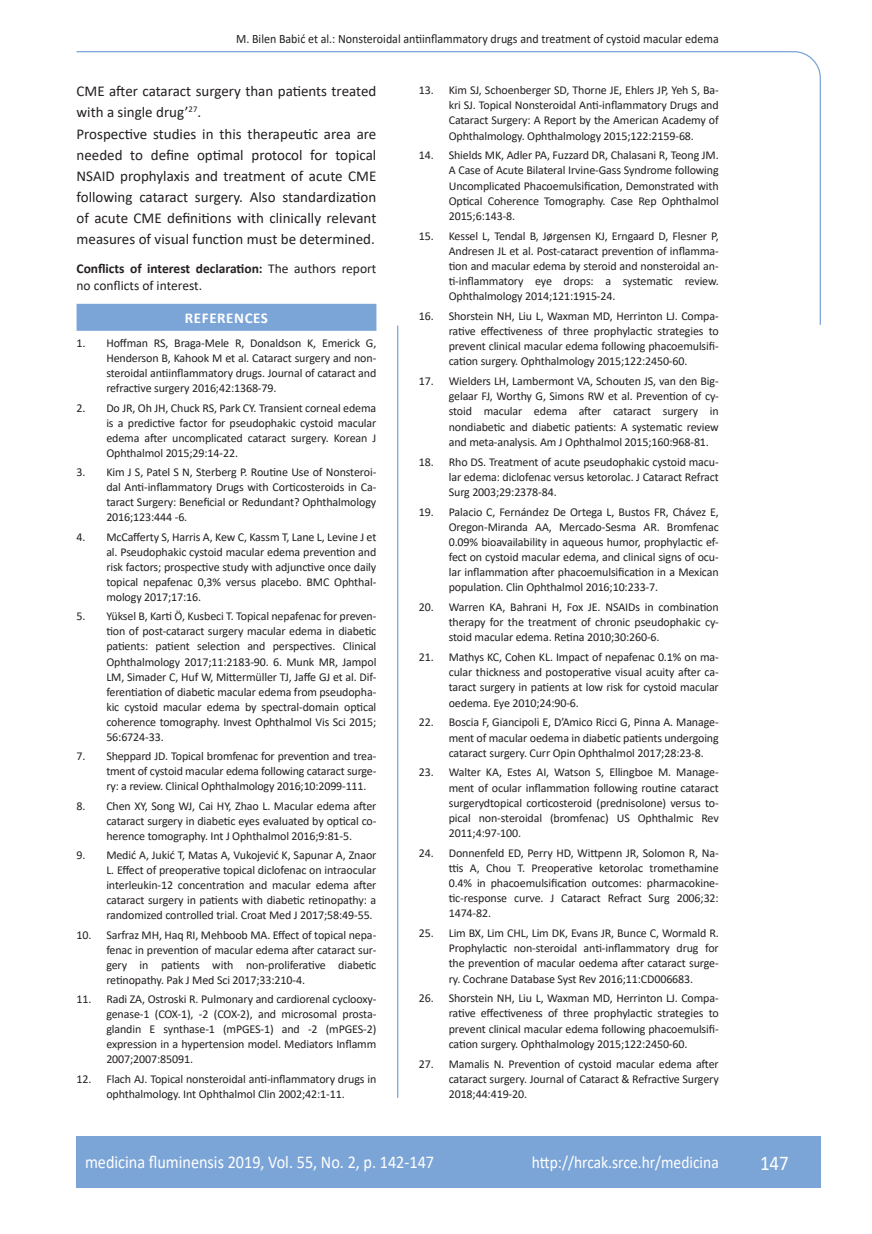
<style>
.page{position:relative;width:872px;height:1234px;background:#fff}
.page>*{position:absolute;margin:0;border:0;box-sizing:border-box;transform-origin:0 0}
.t1{font:21px "Calibri";color:#fff;scale:.9 1}
.t2{font:18px "Calibri";color:#fff;scale:.9 1}
.t3{font:17.25px "Calibri";color:#fff;scale:.9 1}
.osnovni_tekst_engl{font:15px/21px "Calibri";color:#231f20}
.naslov_ruler{font:700 15px "Calibri";letter-spacing:.04em;color:#fff}
.izjava{font:13.5px/16.5px "Calibri";color:#231f20}
.glava{font:12.75px "Calibri";color:#231f20;scale:.94 1}
.literatura{font:12px/15.1px "Calibri";letter-spacing:-.01em;color:#231f20;text-align:justify}
.s1{font-weight:700}
</style>
<div class="page">
<svg style="left:76px;top:51px;width:745px;height:275px"></svg>
<hr style="left:397px;top:325px;width:1px;height:772px;background:#7ca5d7">
<div style="left:77px;top:1135px;width:744px;height:51px;background:#7ca5d7"></div>
<div style="left:77px;top:304px;width:299px;height:27px;background:#7ca5d7"></div>
<p class="glava" style="left:236px;top:29px;width:515px">M. Bilen Babić et al.: Nonsteroidal antiinflammatory drugs and treatment of cystoid macular edema</p>
<p class="osnovni_tekst_engl" style="left:77px;top:80px;width:301px">CME after cataract surgery than patients treated with a single drug’<sup>27</sup>.</p>
<p class="osnovni_tekst_engl" style="left:77px;top:123px;width:301px;text-align:justify">Prospective studies in this therapeutic area are needed to define optimal protocol for topical NSAID prophylaxis and treatment of acute CME following cataract surgery. Also standardization of acute CME definitions with clinically relevant measures of visual function must be determined.</p>
<p class="izjava" style="left:77px;top:260px;width:301px"><span class="s1">Conflicts of interest declaration:</span> The authors report no conflicts of interest.</p>
<p class="naslov_ruler" style="left:185px;top:307px;width:85px">REFERENCES</p>
<p class="literatura" style="left:106px;top:335px;width:271px;text-indent:-30px">1. Hoffman RS, Braga-Mele R, Donaldson K, Emerick G, Henderson B, Kahook M et al. Cataract surgery and non&shy;steroidal antiinflammatory drugs. Journal of cataract and refractive surgery 2016;42:1368-79.</p>
<p class="literatura" style="left:106px;top:400px;width:271px;text-indent:-30px">2. Do JR, Oh JH, Chuck RS, Park CY. Transient corneal edema is a predictive factor for pseudophakic cystoid macular edema after uncomplicated cataract surgery. Korean J Ophthalmol 2015;29:14-22.</p>
<p class="literatura" style="left:106px;top:464px;width:271px;text-indent:-30px">3. Kim J S, Patel S N, Sterberg P. Routine Use of Nonsteroi&shy;dal Anti-inflammatory Drugs with Corticosteroids in Ca&shy;taract Surgery: Beneficial or Redundant? Ophthalmology 2016;123:444 -6.</p>
<p class="literatura" style="left:106px;top:529px;width:271px;text-indent:-30px">4. McCafferty S, Harris A, Kew C, Kassm T, Lane L, Levine J et al. Pseudophakic cystoid macular edema prevention and risk factors; prospective study with adjunctive once daily topical nepafenac 0,3% versus placebo. BMC Ophthal&shy;mology 2017;17:16.</p>
<p class="literatura" style="left:106px;top:608px;width:271px;text-indent:-30px">5. Yüksel B, Karti Ö, Kusbeci T. Topical nepafenac for preven&shy;tion of post-cataract surgery macular edema in diabetic patients: patient selection and perspectives. Clinical Ophthalmology 2017;11:2183-90. 6. Munk MR, Jampol LM, Simader C, Huf W, Mittermüller TJ, Jaffe GJ et al. Dif&shy;ferentiation of diabetic macular edema from pseudopha&shy;kic cystoid macular edema by spectral-domain optical coherence tomography. Invest Ophthalmol Vis Sci 2015; 56:6724-33.</p>
<p class="literatura" style="left:106px;top:748px;width:271px;text-indent:-30px">7. Sheppard JD. Topical bromfenac for prevention and trea&shy;tment of cystoid macular edema following cataract surge&shy;ry: a review. Clinical Ophthalmology 2016;10:2099-111.</p>
<p class="literatura" style="left:106px;top:797px;width:271px;text-indent:-30px">8. Chen XY, Song WJ, Cai HY, Zhao L. Macular edema after cataract surgery in diabetic eyes evaluated by optical co&shy;herence tomography. Int J Ophthalmol 2016;9:81-5.</p>
<p class="literatura" style="left:106px;top:847px;width:271px;text-indent:-30px">9. Medić A, Jukić T, Matas A, Vukojević K, Sapunar A, Znaor L. Effect of preoperative topical diclofenac on intraocular interleukin-12 concentration and macular edema after cataract surgery in patients with diabetic retinopathy: a randomized controlled trial. Croat Med J 2017;58:49-55.</p>
<p class="literatura" style="left:106px;top:926px;width:271px;text-indent:-30px">10. Sarfraz MH, Haq RI, Mehboob MA. Effect of topical nepa&shy;fenac in prevention of macular edema after cataract sur&shy;gery in patients with non-proliferative diabetic retinopathy. Pak J Med Sci 2017;33:210-4.</p>
<p class="literatura" style="left:106px;top:991px;width:271px;text-indent:-30px">11. Radi ZA, Ostroski R. Pulmonary and cardiorenal cyclooxy&shy;genase-1 (COX-1), -2 (COX-2), and microsomal prosta&shy;glandin E synthase-1 (mPGES-1) and -2 (mPGES-2) expression in a hypertension model. Mediators Inflamm 2007;2007:85091.</p>
<p class="literatura" style="left:77px;top:1070px;width:301px;text-align:center">12. Flach AJ. Topical nonsteroidal anti-inflammatory drugs in ophthalmology. Int Ophthalmol Clin 2002;42:1-11.</p>
<p class="literatura" style="left:449px;top:82px;width:271px;text-indent:-30px">13. Kim SJ, Schoenberger SD, Thorne JE, Ehlers JP, Yeh S, Ba&shy;kri SJ. Topical Nonsteroidal Anti-inflammatory Drugs and Cataract Surgery: A Report by the American Academy of Ophthalmology. Ophthalmology 2015;122:2159-68.</p>
<p class="literatura" style="left:449px;top:147px;width:271px;text-indent:-30px">14. Shields MK, Adler PA, Fuzzard DR, Chalasani R, Teong JM.<br>A Case of Acute Bilateral Irvine-Gass Syndrome following Uncomplicated Phacoemulsification, Demonstrated with Optical Coherence Tomography. Case Rep Ophthalmol 2015;6:143-8.</p>
<p class="literatura" style="left:449px;top:228px;width:271px;text-indent:-30px">15. Kessel L, Tendal B, Jørgensen KJ, Erngaard D, Flesner P, Andresen JL et al. Post-cataract prevention of inflamma&shy;tion and macular edema by steroid and nonsteroidal an&shy;ti-inflammatory eye drops: a systematic review.<br>Ophthalmology 2014;121:1915-24.</p>
<p class="literatura" style="left:449px;top:308px;width:271px;text-indent:-30px">16. Shorstein NH, Liu L, Waxman MD, Herrinton LJ. Compa&shy;rative effectiveness of three prophylactic strategies to prevent clinical macular edema following phacoemulsifi&shy;cation surgery. Ophthalmology 2015;122:2450-60.</p>
<p class="literatura" style="left:449px;top:373px;width:271px;text-indent:-30px">17. Wielders LH, Lambermont VA, Schouten JS, van den Big&shy;gelaar FJ, Worthy G, Simons RW et al. Prevention of cy&shy;stoid macular edema after cataract surgery in nondiabetic and diabetic patients: A systematic review and meta-analysis. Am J Ophthalmol 2015;160:968-81.</p>
<p class="literatura" style="left:449px;top:453px;width:271px;text-indent:-30px">18. Rho DS. Treatment of acute pseudophakic cystoid macu&shy;lar edema: diclofenac versus ketorolac. J Cataract Refract Surg 2003;29:2378-84.</p>
<p class="literatura" style="left:449px;top:503px;width:271px;text-indent:-30px">19. Palacio C, Fernández De Ortega L, Bustos FR, Chávez E, Oregon-Miranda AA, Mercado-Sesma AR. Bromfenac 0.09% bioavailability in aqueous humor, prophylactic ef&shy;fect on cystoid macular edema, and clinical signs of ocu&shy;lar inflammation after phacoemulsification in a Mexican population. Clin Ophthalmol 2016;10:233-7.</p>
<p class="literatura" style="left:449px;top:599px;width:271px;text-indent:-30px">20. Warren KA, Bahrani H, Fox JE. NSAIDs in combination therapy for the treatment of chronic pseudophakic cy&shy;stoid macular edema. Retina 2010;30:260-6.</p>
<p class="literatura" style="left:449px;top:649px;width:271px;text-indent:-30px">21. Mathys KC, Cohen KL. Impact of nepafenac 0.1% on ma&shy;cular thickness and postoperative visual acuity after ca&shy;taract surgery in patients at low risk for cystoid macular oedema. Eye 2010;24:90-6.</p>
<p class="literatura" style="left:449px;top:714px;width:271px;text-indent:-30px">22. Boscia F, Giancipoli E, D’Amico Ricci G, Pinna A. Manage&shy;ment of macular oedema in diabetic patients undergoing cataract surgery. Curr Opin Ophthalmol 2017;28:23-8.</p>
<p class="literatura" style="left:449px;top:764px;width:271px;text-indent:-30px">23. Walter KA, Estes AI, Watson S, Ellingboe M. Manage&shy;ment of ocular inflammation following routine cataract surgerydtopical corticosteroid (prednisolone) versus to&shy;pical non-steroidal (bromfenac) US Ophthalmic Rev 2011;4:97-100.</p>
<p class="literatura" style="left:449px;top:844px;width:271px;text-indent:-30px">24. Donnenfeld ED, Perry HD, Wittpenn JR, Solomon R, Na&shy;ttis A, Chou T. Preoperative ketorolac tromethamine 0.4% in phacoemulsification outcomes: pharmacokine&shy;tic-response curve. J Cataract Refract Surg 2006;32:<br>1474-82.</p>
<p class="literatura" style="left:449px;top:925px;width:271px;text-indent:-30px">25. Lim BX, Lim CHL, Lim DK, Evans JR, Bunce C, Wormald R.<br>Prophylactic non-steroidal anti-inflammatory drug for the prevention of macular oedema after cataract surge&shy;ry. Cochrane Database Syst Rev 2016;11:CD006683.</p>
<p class="literatura" style="left:449px;top:990px;width:271px;text-indent:-30px">26. Shorstein NH, Liu L, Waxman MD, Herrinton LJ. Compa&shy;rative effectiveness of three prophylactic strategies to prevent clinical macular edema following phacoemulsifi&shy;cation surgery. Ophthalmology 2015;122:2450-60.</p>
<p class="literatura" style="left:449px;top:1055px;width:271px;text-indent:-30px">27. Mamalis N. Prevention of cystoid macular edema after cataract surgery. Journal of Cataract &amp; Refractive Surgery 2018;44:419-20.</p>
<p class="t2" style="left:85px;top:1149px;width:389px">medicina fluminensis 2019, Vol. 55, No. 2, p. 142-147</p>
<p class="t3" style="left:532px;top:1150px;width:209px">http://hrcak.srce.hr/medicina</p>
<p class="t1" style="left:760px;top:1147px;width:33px">147</p>
</div>
